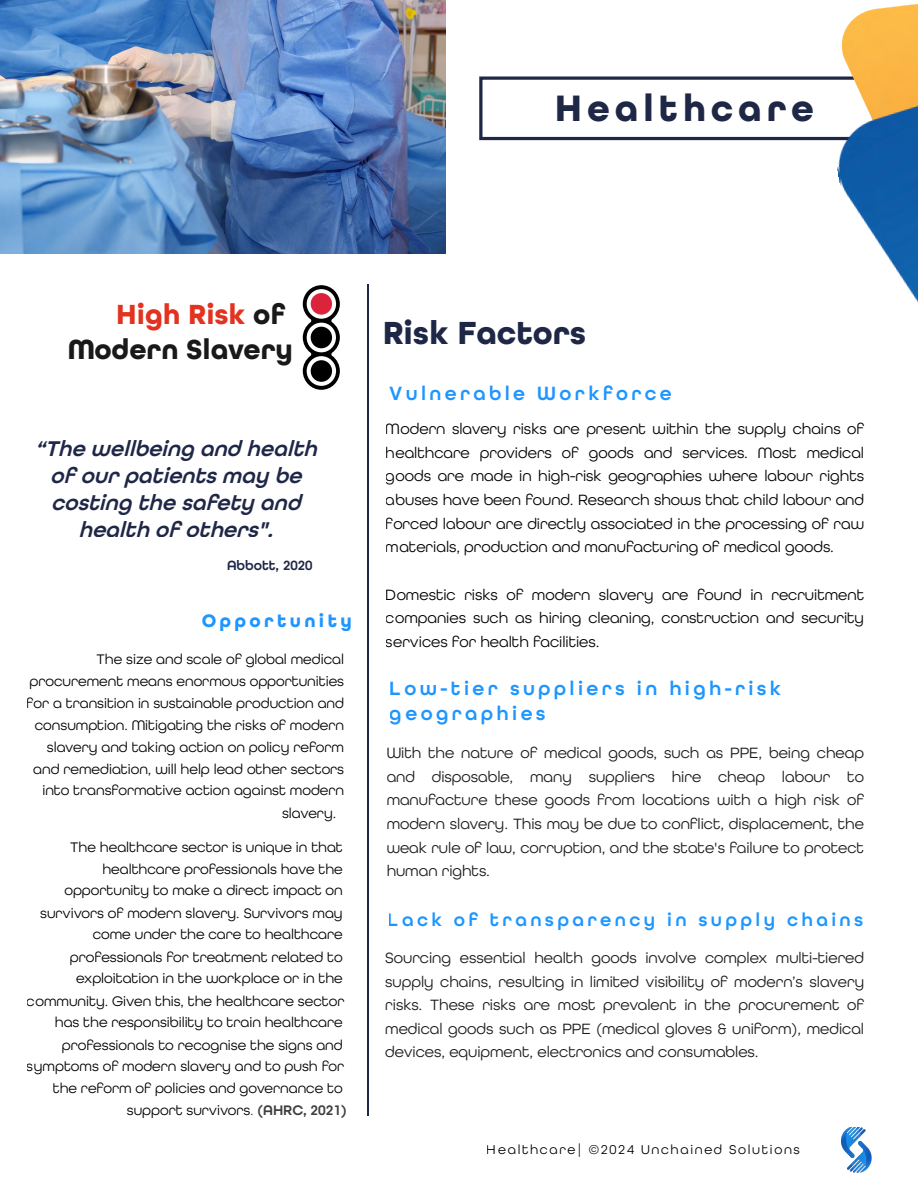
<style>
.page{position:relative;width:918px;height:1188px;background:#fff}
.page>*{position:absolute;margin:0;border:0;box-sizing:border-box;transform-origin:0 0}
.t1{font:700 38.85px "All Round Gothic W01";letter-spacing:.125em;color:#1f2747}
.t2{font:700 33.75px "All Round Gothic W01";color:#1f2747}
.t3{font:700 29.25px/34.8px "All Round Gothic W01";color:#191919;text-align:right}
.t4{font:italic 600 22.5px/27px "All Round Gothic W01";color:#1f2747;text-align:center}
.t5{font:600 20.25px/24.8px "All Round Gothic W01";letter-spacing:.165em;color:#1e96ff}
.t6{font:600 19.2px "All Round Gothic W01";letter-spacing:.175em;color:#1e96ff}
.t7{font:700 19.2px "All Round Gothic W01";letter-spacing:.175em;color:#1e96ff}
.t8{font:15.75px/23.7px "All Round Gothic W01";color:#191919;text-align:justify}
.t9{font:15.75px/23.7px "All Round Gothic W01";color:#000;text-align:justify}
.t10{font:14.7px/21.9px "All Round Gothic W01";color:#000;text-align:right}
.t11{font:600 14.1px "All Round Gothic W01";color:#1f2747}
.t12{font:13.5px "All Round Gothic W01";letter-spacing:.125em;color:#000}
.s1{color:#e23320}
.s2{color:#3f3f3f}
.s3{font-weight:600;color:#3f3f3f}
</style>
<div class="page">
<hr style="left:367px;top:1074px;width:2px;height:42px;background:#1f2747">
<hr style="left:367px;top:1033px;width:2px;height:41px;background:#1f2747">
<hr style="left:367px;top:991px;width:2px;height:42px;background:#1f2747">
<hr style="left:367px;top:949px;width:2px;height:42px;background:#1f2747">
<hr style="left:367px;top:908px;width:2px;height:41px;background:#1f2747">
<hr style="left:367px;top:866px;width:2px;height:42px;background:#1f2747">
<hr style="left:367px;top:824px;width:2px;height:42px;background:#1f2747">
<hr style="left:367px;top:783px;width:2px;height:41px;background:#1f2747">
<hr style="left:367px;top:741px;width:2px;height:42px;background:#1f2747">
<hr style="left:367px;top:699px;width:2px;height:42px;background:#1f2747">
<hr style="left:367px;top:658px;width:2px;height:41px;background:#1f2747">
<hr style="left:367px;top:616px;width:2px;height:42px;background:#1f2747">
<hr style="left:367px;top:574px;width:2px;height:42px;background:#1f2747">
<hr style="left:367px;top:533px;width:2px;height:41px;background:#1f2747">
<hr style="left:367px;top:491px;width:2px;height:42px;background:#1f2747">
<hr style="left:367px;top:450px;width:2px;height:41px;background:#1f2747">
<hr style="left:367px;top:408px;width:2px;height:42px;background:#1f2747">
<hr style="left:367px;top:366px;width:2px;height:42px;background:#1f2747">
<hr style="left:367px;top:325px;width:2px;height:41px;background:#1f2747">
<hr style="left:367px;top:285px;width:2px;height:40px;background:#1f2747">
<svg style="left:302px;top:285px;width:38px;height:105px"></svg>
<img style="left:0;top:0;width:446px;height:253px">
<div style="left:479px;top:76px;width:416px;height:64px;border:3px solid #1f2747"></div>
<img style="left:822px;top:4px;width:96px;height:299px">
<img style="left:842px;top:1127px;width:30px;height:45px">
<h1 class="t1" style="left:555px;top:85px;width:261px">Healthcare</h1>
<h3 class="t3" style="left:67px;top:297px;width:228px"><span class="s1">High Risk</span> of<br>Modern Slavery</h3>
<h3 class="t4" style="left:35px;top:435px;width:290px">“The wellbeing and health ofourpatientsmay be costing the safety and health ofothers".</h3>
<p class="t11" style="left:227px;top:557px;width:87px">Abbott, 2020</p>
<h3 class="t7" style="left:201px;top:609px;width:152px">Opportunity</h3>
<p class="t10" style="left:97px;top:648px;width:249px">The size and scale of global medical</p>
<p class="t10" style="left:30px;top:670px;width:316px">procurement means enormous opportunities</p>
<p class="t10" style="left:27px;top:692px;width:319px">for a transition in sustainable production and</p>
<p class="t10" style="left:35px;top:714px;width:311px">consumption. Mitigating the risks of modern</p>
<p class="t10" style="left:47px;top:735px;width:299px">slavery and taking action on policy reform</p>
<p class="t10" style="left:33px;top:758px;width:312px">and remediation, will help lead other sectors</p>
<p class="t10" style="left:42px;top:779px;width:303px">into transformative action against modern</p>
<p class="t10" style="left:282px;top:802px;width:56px">slavery.</p>
<p class="t10" style="left:27px;top:836px;width:321px">The healthcare sector is unique in that healthcare professionals have the opportunity to make a direct impact on survivors of modern slavery. Survivors may come under the care to healthcare professionals for treatment related to exploitation in the workplace or in the community. Given this, the healthcare sector has the responsibility to train healthcare professionals to recognise the signs and symptoms of modern slavery and to push for the reform of policies and governance to support survivors<span class="s2">.</span> <span class="s3">(AHRC, 2021)</span></p>
<h2 class="t2" style="left:382px;top:313px;width:205px">Risk Factors</h2>
<h3 class="t5" style="left:389px;top:381px;width:284px">Vulnerable Workforce</h3>
<p class="t9" style="left:386px;top:417px;width:480px">Modern slavery risks are present within the supply chains of healthcare providers of goods and services. Most medical goods are made in high-risk geographies where labour rights abuses have been found. Research shows that child labour and forced labour are directly associated in the processing of raw materials, production and manufacturing of medical goods.</p>
<p class="t9" style="left:386px;top:582px;width:480px">Domestic risks of modern slavery are found in recruitment companies such as hiring cleaning, construction and security services for health facilities.</p>
<h3 class="t5" style="left:390px;top:676px;width:393px">Low-tier suppliers in high-risk geographies</h3>
<p class="t8" style="left:387px;top:741px;width:479px">With the nature of medical goods, such as PPE, being cheap and disposable, many suppliers hire cheap labour to manufacture these goods from locations with a high risk of modern slavery. This may be due to conflict, displacement, the weak rule of law, corruption, and the state's failure to protect human rights.</p>
<h3 class="t6" style="left:388px;top:908px;width:477px">Lack of transparency in supply chains</h3>
<p class="t8" style="left:385px;top:946px;width:480px">Sourcing essential health goods involve complex multi-tiered supply chains, resulting in limited visibility of modern’s slavery risks. These risks are most prevalent in the procurement of medical goods such as PPE (medical gloves &amp; uniform), medical devices, equipment, electronics and consumables.</p>
<p class="t12" style="left:487px;top:1141px;width:314px">Healthcare| ©2024 Unchained Solutions</p>
</div>
